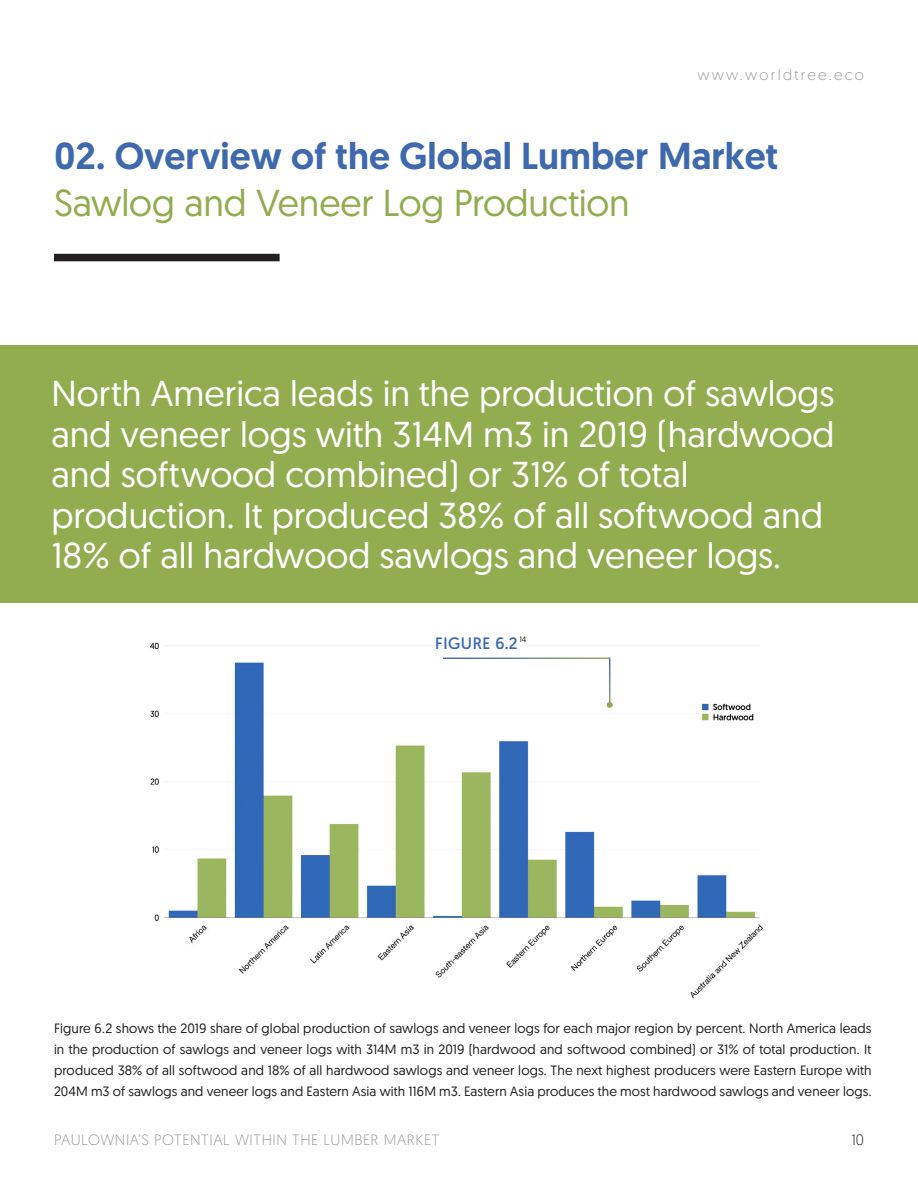
<style>
.page{position:relative;width:918px;height:1188px;background:#fff}
.page>*{position:absolute;margin:0;border:0;box-sizing:border-box;transform-origin:0 0}
.Paragraph_Style_1{font:500 37.5px "Geomanist";color:#3e69ac}
.Headline_27_25_Left{font:37.5px "Geomanist";letter-spacing:-.005em;color:#92ad4f}
.t1{font:36px/40.5px "Geomanist";color:#fff}
.lmwp-sub-sub-heading{font:16.5px "Geomanist";letter-spacing:.03em;color:#3e69ac}
.t2{font:300 15px "Geomanist";letter-spacing:.04em;color:#9b9d9e}
.t3{font:300 15px "Geomanist";letter-spacing:.15em;color:#9b9d9e}
.t4{font:300 15px "Geomanist";color:#231f20}
.body-copy-1{font:13.5px/21px "Geomanist";letter-spacing:.01em;color:#231f20;text-align:justify}
.body-copy-1-2{font:7.8px "Geomanist";color:#231f20}
</style>
<div class="page">
<img style="left:150px;top:642px;width:614px;height:357px">
<div style="left:0;top:345px;width:918px;height:257px;background:#92ad4f"></div>
<hr style="left:609px;top:658px;width:1px;height:47px;background:#fff">
<svg style="left:607px;top:702px;width:6px;height:6px"></svg>
<hr style="left:443px;top:658px;width:167px;height:1px;background:#fff">
<div style="left:54px;top:254px;width:226px;height:7px;background:#231f20"></div>
<p class="t3" style="left:697px;top:65px;width:168px">www.worldtree.eco</p>
<p class="Paragraph_Style_1" style="left:54px;top:131px;width:726px">02. Overview of the Global Lumber Market</p>
<p class="Headline_27_25_Left" style="left:54px;top:179px;width:577px">Sawlog and Veneer Log Production</p>
<p class="t1" style="left:51px;top:372px;width:785px">North America leads in the production of sawlogs and veneer logs with 314M m3 in 2019 (hardwood and softwood combined) or 31% of total production. It produced 38% of all softwood and 18% of all hardwood sawlogs and veneer logs.</p>
<p class="body-copy-1-2" style="left:519px;top:634px;width:8px">14</p>
<p class="lmwp-sub-sub-heading" style="left:435px;top:633px;width:84px">FIGURE 6.2</p>
<p class="body-copy-1" style="left:54px;top:1017px;width:819px">Figure 6.2 shows the 2019 share of global production of sawlogs and veneer logs for each major region by percent. North America leads in the production of sawlogs and veneer logs with 314M m3 in 2019 (hardwood and softwood combined) or 31% of total production. It produced 38% of all softwood and 18% of all hardwood sawlogs and veneer logs. The next highest producers were Eastern Europe with 204M m3 of sawlogs and veneer logs and Eastern Asia with 116M m3. Eastern Asia produces the most hardwood sawlogs and veneer logs.</p>
<p class="t2" style="left:54px;top:1130px;width:387px">PAULOWNIA’S POTENTIAL WITHIN THE LUMBER MARKET</p>
<p class="t4" style="left:851px;top:1130px;width:14px">10</p>
</div>
